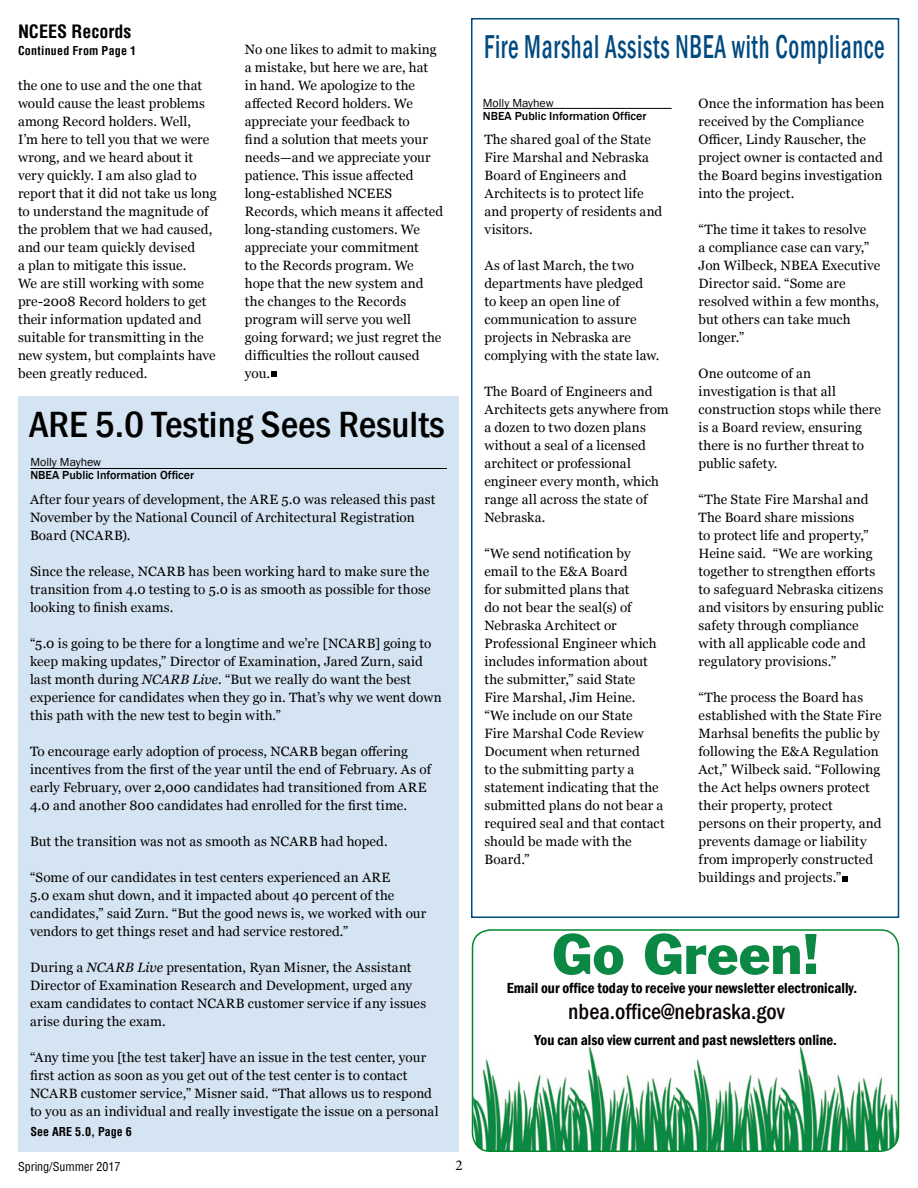
<style>
.page{position:relative;width:918px;height:1188px;background:#fff}
.page>*{position:absolute;margin:0;border:0;box-sizing:border-box;transform-origin:0 0}
.t1{font:52.5px "Franklin Gothic";color:#0b8944}
.t2{font:500 condensed 37.5px "Franklin Gothic";color:#000;scale:1.05 1}
.t3{font:500 condensed 34.05px "Franklin Gothic";letter-spacing:.03em;color:#004a80;scale:.69 1}
.t4{font:500 condensed 22.5px "Franklin Gothic";color:#0b0505}
.t5{font:700 condensed 18px "Helvetica";color:#000}
.t6{font:600 condensed 15px "Franklin Gothic";color:#000101}
.t7{font:15px "Minion Pro";color:#000}
.t8{font:13.5px/18px "Georgia";letter-spacing:.01em;color:#000}
.t9{font:500 12px "Franklin Gothic";color:#000}
.t10{font:700 condensed 12px "Helvetica";letter-spacing:.015em;color:#000}
.t11{font:12px "Franklin Gothic";color:#000}
.t12{font:condensed 12px "Helvetica";color:#000}
.s1{font-style:italic}
</style>
<div class="page">
<div style="left:471px;top:18px;width:428px;height:900px;border:2px solid #004a80"></div>
<div style="left:18px;top:396px;width:441px;height:756px;background:#d5e4f2"></div>
<hr style="left:31px;top:468px;width:416px;height:1px;background:#000">
<hr style="left:483px;top:108px;width:189px;height:1px;background:#000">
<img style="left:473px;top:1046px;width:425px;height:105px">
<div style="left:472px;top:929px;width:427px;height:223px;border:2px solid #00892c;border-radius:18px"></div>
<svg style="left:272px;top:372px;width:5px;height:5px"></svg>
<svg style="left:842px;top:876px;width:6px;height:5px"></svg>
<h3 class="t5" style="left:18px;top:19px;width:115px">NCEES Records</h3>
<p class="t10" style="left:18px;top:43px;width:120px">Continued From Page 1</p>
<p class="t8" style="left:18px;top:77px;width:200px">the one to use and the one that would cause the least problems among Record holders. Well,<br>I’m here to tell you that we were wrong, and we heard about it very quickly. I am also glad to report that it did not take us long to understand the magnitude of the problem that we had caused, and our team quickly devised<br>a plan to mitigate this issue.<br>We are still working with some pre-2008 Record holders to get their information updated and suitable for transmitting in the new system, but complaints have been greatly reduced.</p>
<p class="t8" style="left:245px;top:41px;width:200px">No one likes to admit to making a mistake, but here we are, hat in hand. We apologize to the affected Record holders. We appreciate your feedback to<br>find a solution that meets your needs—and we appreciate your patience. This issue affected long-established NCEES<br>Records, which means it affected long-standing customers. We appreciate your commitment<br>to the Records program. We hope that the new system and the changes to the Records program will serve you well going forward; we just regret the difficulties the rollout caused you.</p>
<h2 class="t2" style="left:29px;top:399px;width:397px">ARE 5.0 Testing Sees Results</h2>
<p class="t11" style="left:31px;top:454px;width:72px">Molly Mayhew</p>
<p class="t9" style="left:31px;top:468px;width:165px">NBEA Public Information Officer</p>
<p class="t8" style="left:30px;top:491px;width:407px">After four years of development, the ARE 5.0 was released this past<br>November by the National Council of Architectural Registration<br>Board (NCARB).</p>
<p class="t8" style="left:30px;top:563px;width:402px;text-align:justify">Since the release, NCARB has been working hard to make sure the transition from 4.0 testing to 5.0 is as smooth as possible for those looking to finish exams.</p>
<p class="t8" style="left:30px;top:635px;width:413px">“5.0 is going to be there for a longtime and we’re [NCARB] going to keep making updates,” Director of Examination, Jared Zurn, said last month during <span class="s1">NCARB Live</span>. “But we really do want the best experience for candidates when they go in. That’s why we went down this path with the new test to begin with.”</p>
<p class="t8" style="left:30px;top:743px;width:403px">To encourage early adoption of process, NCARB began offering incentives from the first of the year until the end of February. As of early February, over 2,000 candidates had transitioned from ARE 4.0 and another 800 candidates had enrolled for the first time.</p>
<p class="t8" style="left:30px;top:833px;width:359px">But the transition was not as smooth as NCARB had hoped.</p>
<p class="t8" style="left:30px;top:869px;width:398px">“Some of our candidates in test centers experienced an ARE<br>5.0 exam shut down, and it impacted about 40 percent of the candidates,” said Zurn. “But the good news is, we worked with our vendors to get things reset and had service restored.”</p>
<p class="t8" style="left:30px;top:959px;width:398px">During a <span class="s1">NCARB Live</span> presentation, Ryan Misner, the Assistant Director of Examination Research and Development, urged any exam candidates to contact NCARB customer service if any issues arise during the exam.</p>
<p class="t8" style="left:30px;top:1049px;width:410px">“Any time you [the test taker] have an issue in the test center, your first action as soon as you get out of the test center is to contact NCARB customer service,” Misner said. “That allows us to respond to you as an individual and really investigate the issue on a personal</p>
<p class="t10" style="left:31px;top:1124px;width:103px">See ARE 5.0, Page 6</p>
<p class="t12" style="left:18px;top:1159px;width:104px">Spring/Summer 2017</p>
<p class="t7" style="left:455px;top:1156px;width:9px">2</p>
<h3 class="t3" style="left:484px;top:25px;width:582px">Fire Marshal Assists NBEA with Compliance</h3>
<p class="t8" style="left:699px;top:95px;width:187px">Once the information has been received by the Compliance<br>Officer, Lindy Rauscher, the project owner is contacted and the Board begins investigation into the project.</p>
<p class="t8" style="left:699px;top:221px;width:183px">“The time it takes to resolve<br>a compliance case can vary,”<br>Jon Wilbeck, NBEA Executive<br>Director said. “Some are resolved within a few months, but others can take much longer.”</p>
<p class="t8" style="left:699px;top:365px;width:184px">One outcome of an investigation is that all construction stops while there is a Board review, ensuring there is no further threat to public safety.</p>
<p class="t8" style="left:699px;top:491px;width:187px">“The State Fire Marshal and<br>The Board share missions<br>to protect life and property,”<br>Heine said. “We are working together to strengthen efforts to safeguard Nebraska citizens and visitors by ensuring public safety through compliance with all applicable code and regulatory provisions.”</p>
<p class="t8" style="left:699px;top:689px;width:185px">“The process the Board has established with the State Fire<br>Marhsal benefits the public by following the E&amp;A Regulation<br>Act,” Wilbeck said. “Following the Act helps owners protect their property, protect persons on their property, and prevents damage or liability from improperly constructed buildings and projects.”</p>
<p class="t11" style="left:483px;top:95px;width:72px">Molly Mayhew</p>
<p class="t9" style="left:483px;top:109px;width:165px">NBEA Public Information Officer</p>
<p class="t8" style="left:484px;top:131px;width:179px">The shared goal of the State<br>Fire Marshal and Nebraska<br>Board of Engineers and<br>Architects is to protect life and property of residents and visitors.</p>
<p class="t8" style="left:484px;top:257px;width:177px">As of last March, the two departments have pledged<br>to keep an open line of communication to assure projects in Nebraska are complying with the state law.</p>
<p class="t8" style="left:484px;top:383px;width:186px">The Board of Engineers and<br>Architects gets anywhere from a dozen to two dozen plans without a seal of a licensed architect or professional engineer every month, which range all across the state of<br>Nebraska.</p>
<p class="t8" style="left:484px;top:545px;width:182px">“We send notification by email to the E&amp;A Board<br>for submitted plans that<br>do not bear the seal(s) of<br>Nebraska Architect or<br>Professional Engineer which includes information about the submitter,” said State<br>Fire Marshal, Jim Heine.<br>“We include on our State<br>Fire Marshal Code Review<br>Document when returned<br>to the submitting party a statement indicating that the submitted plans do not bear a required seal and that contact should be made with the<br>Board.”</p>
<h1 class="t1" style="left:552px;top:920px;width:269px">Go Green!</h1>
<p class="t6" style="left:507px;top:978px;width:352px">Email our office today to receive your newsletter electronically.</p>
<h3 class="t4" style="left:568px;top:997px;width:218px">nbea.office@nebraska.gov</h3>
<p class="t6" style="left:535px;top:1030px;width:304px">You can also view current and past newsletters online.</p>
</div>
